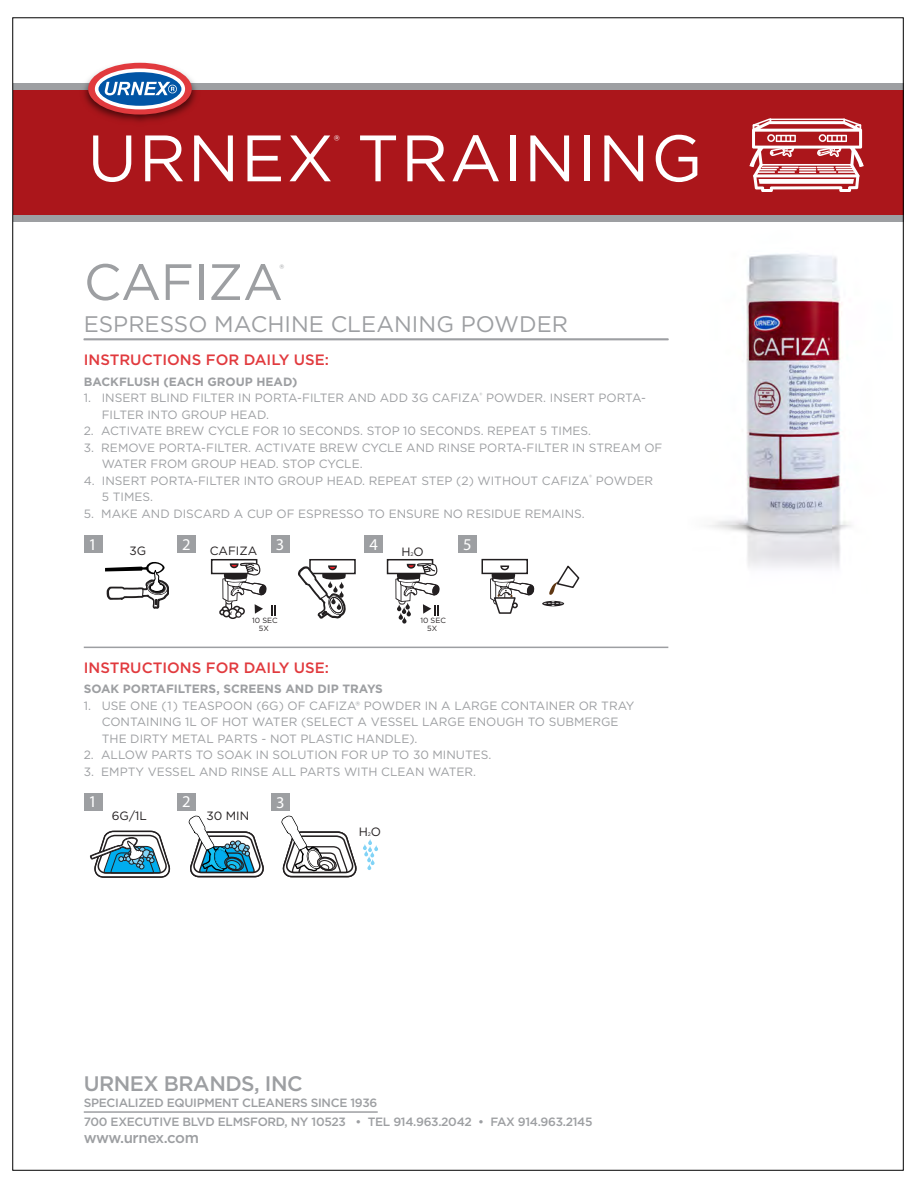
<style>
.page{position:relative;width:918px;height:1188px;background:#fff}
.page>*{position:absolute;margin:0;border:0;box-sizing:border-box;transform-origin:0 0}
.t1{font:65.4px "Gotham";letter-spacing:.025em;color:#fff}
.t2{font:51px "Gotham";letter-spacing:-.01em;color:#9d9fa2}
.t3{font:22.5px "Gotham";color:#9d9fa2}
.t4{font:500 21px "Gotham";letter-spacing:-.025em;color:#9d9fa2}
.t5{font:16.5px "Myriad Pro";color:#fff}
.t6{font:15.15px "Gotham";color:#fff}
.t7{font:500 15px "Gotham";color:#e13a3e}
.t8{font:500 15px "Gotham";letter-spacing:-.03em;color:#9d9fa2}
.t9{font:12px/16.5px "Gotham";color:#9d9fa2}
.t10{font:500 12px/18.9px "Gotham";letter-spacing:-.025em;color:#9d9fa2}
.t11{font:700 12px "Gotham";color:#9d9fa2}
.t12{font:12px "Gotham";color:#231f20}
.t13{font:7.5px/7.9px "Gotham";color:#231f20;text-align:center}
.t14{font:5.1px "Gotham";color:#231f20}
</style>
<div class="page">
<div style="left:13px;top:90px;width:890px;height:126px;background:#ab161b"></div>
<div style="left:13px;top:215px;width:890px;height:7px;background:#9d9fa2"></div>
<div style="left:13px;top:83px;width:890px;height:7px;background:#9d9fa2"></div>
<hr style="left:84px;top:1111px;width:294px;height:2px;background:#9d9fa2">
<svg style="left:749px;top:118px;width:115px;height:74px"></svg>
<div style="left:84px;top:535px;width:18px;height:18px;background:#9d9fa2"></div>
<div style="left:177px;top:535px;width:19px;height:18px;background:#9d9fa2"></div>
<div style="left:271px;top:535px;width:18px;height:18px;background:#9d9fa2"></div>
<div style="left:365px;top:535px;width:18px;height:18px;background:#9d9fa2"></div>
<div style="left:458px;top:535px;width:19px;height:18px;background:#9d9fa2"></div>
<hr style="left:84px;top:339px;width:584px;height:1px;background:#9d9fa2">
<div style="left:309px;top:559px;width:47px;height:15px;background:#fff;border:2px solid #221f20"></div>
<svg style="left:298px;top:565px;width:48px;height:54px"></svg>
<div style="left:482px;top:559px;width:46px;height:15px;background:#fff;border:2px solid #221f20"></div>
<div style="left:227px;top:608px;width:11px;height:11px;border:2px solid #231f20;border-radius:50%"></div>
<div style="left:235px;top:611px;width:7px;height:7px;border:1px solid #231f20;border-radius:50%"></div>
<div style="left:211px;top:559px;width:46px;height:15px;background:#fff;border:2px solid #221f20"></div>
<div style="left:387px;top:559px;width:46px;height:15px;background:#fff;border:2px solid #221f20"></div>
<svg style="left:490px;top:565px;width:45px;height:49px"></svg>
<svg style="left:219px;top:562px;width:57px;height:55px"></svg>
<svg style="left:395px;top:563px;width:45px;height:61px"></svg>
<svg style="left:544px;top:565px;width:36px;height:41px"></svg>
<div style="left:84px;top:793px;width:18px;height:17px;background:#9d9fa2"></div>
<div style="left:177px;top:793px;width:19px;height:17px;background:#9d9fa2"></div>
<svg style="left:188px;top:816px;width:76px;height:62px"></svg>
<svg style="left:90px;top:830px;width:81px;height:48px"></svg>
<svg style="left:281px;top:816px;width:76px;height:62px"></svg>
<svg style="left:363px;top:839px;width:15px;height:31px"></svg>
<div style="left:271px;top:793px;width:19px;height:18px;background:#9d9fa2"></div>
<hr style="left:84px;top:647px;width:584px;height:1px;background:#9d9fa2">
<img style="left:34px;top:17px;width:213px;height:105px">
<svg style="left:88px;top:63px;width:104px;height:52px"></svg>
<svg style="left:95px;top:69px;width:90px;height:40px;background:#7d89b0"></svg>
<svg style="left:105px;top:562px;width:64px;height:46px"></svg>
<img style="left:709px;top:254px;width:142px;height:314px">
<h1 class="t1" style="left:87px;top:116px;width:617px">URNEX TRAINING</h1>
<p class="t6" style="left:334px;top:131px;width:8px">®</p>
<h2 class="t2" style="left:84px;top:249px;width:201px">CAFIZA</h2>
<p class="t9" style="left:280px;top:260px;width:6px">®</p>
<h3 class="t3" style="left:84px;top:310px;width:486px">ESPRESSO MACHINE CLEANING POWDER</h3>
<p class="t7" style="left:84px;top:350px;width:247px">INSTRUCTIONS FOR DAILY USE:</p>
<p class="t11" style="left:84px;top:374px;width:215px">BACKFLUSH (EACH GROUP HEAD)</p>
<p class="t9" style="left:102px;top:390px;width:546px;text-indent:-18px">1. INSERT BLIND FILTER IN PORTA-FILTER AND ADD 3G CAFIZA<sup>®</sup> POWDER. INSERT PORTA-<br>FILTER INTO GROUP HEAD.</p>
<p class="t9" style="left:84px;top:423px;width:509px">2. ACTIVATE BREW CYCLE FOR 10 SECONDS. STOP 10 SECONDS. REPEAT 5 TIMES.</p>
<p class="t9" style="left:102px;top:439px;width:562px;text-indent:-18px">3. REMOVE PORTA-FILTER. ACTIVATE BREW CYCLE AND RINSE PORTA-FILTER IN STREAM OF<br>WATER FROM GROUP HEAD. STOP CYCLE.</p>
<p class="t9" style="left:102px;top:472px;width:553px;text-indent:-18px">4. INSERT PORTA-FILTER INTO GROUP HEAD. REPEAT STEP (2) WITHOUT CAFIZA<sup>®</sup> POWDER<br>5 TIMES.</p>
<p class="t9" style="left:84px;top:505px;width:503px">5. MAKE AND DISCARD A CUP OF ESPRESSO TO ENSURE NO RESIDUE REMAINS.</p>
<h3 class="t5" style="left:88px;top:534px;width:10px">1</h3>
<h3 class="t5" style="left:182px;top:534px;width:10px">2</h3>
<h3 class="t5" style="left:276px;top:534px;width:10px">3</h3>
<h3 class="t5" style="left:370px;top:534px;width:10px">4</h3>
<h3 class="t5" style="left:463px;top:534px;width:10px">5</h3>
<p class="t12" style="left:210px;top:543px;width:49px">CAFIZA</p>
<p class="t12" style="left:401px;top:544px;width:24px">H O</p>
<p class="t14" style="left:411px;top:551px;width:5px">2</p>
<p class="t12" style="left:129px;top:543px;width:18px">3G</p>
<p class="t13" style="left:252px;top:617px;width:27px">10 SEC<br>5X</p>
<p class="t13" style="left:420px;top:617px;width:27px">10 SEC<br>5X</p>
<p class="t7" style="left:84px;top:658px;width:247px">INSTRUCTIONS FOR DAILY USE:</p>
<p class="t11" style="left:84px;top:681px;width:301px">SOAK PORTAFILTERS, SCREENS AND DIP TRAYS</p>
<p class="t9" style="left:102px;top:697px;width:534px;text-indent:-18px">1. USE ONE (1) TEASPOON (6G) OF CAFIZA® POWDER IN A LARGE CONTAINER OR TRAY<br>CONTAINING 1L OF HOT WATER (SELECT A VESSEL LARGE ENOUGH TO SUBMERGE<br>THE DIRTY METAL PARTS - NOT PLASTIC HANDLE).</p>
<p class="t9" style="left:84px;top:746px;width:409px">2. ALLOW PARTS TO SOAK IN SOLUTION FOR UP TO 30 MINUTES.</p>
<p class="t9" style="left:84px;top:763px;width:394px">3. EMPTY VESSEL AND RINSE ALL PARTS WITH CLEAN WATER.</p>
<h3 class="t5" style="left:89px;top:792px;width:10px">1</h3>
<h3 class="t5" style="left:182px;top:792px;width:10px">2</h3>
<p class="t12" style="left:112px;top:808px;width:37px">6G/1L</p>
<p class="t12" style="left:206px;top:808px;width:44px">30 MIN</p>
<h3 class="t5" style="left:276px;top:792px;width:10px">3</h3>
<p class="t12" style="left:359px;top:824px;width:24px">H O</p>
<p class="t14" style="left:368px;top:831px;width:5px">2</p>
<h3 class="t4" style="left:84px;top:1070px;width:220px">URNEX BRANDS, INC</h3>
<p class="t10" style="left:84px;top:1093px;width:510px">SPECIALIZED EQUIPMENT CLEANERS SINCE 1936<br>700 EXECUTIVE BLVD ELMSFORD, NY 10523 • TEL 914.963.2042 • FAX 914.963.2145</p>
<p class="t8" style="left:84px;top:1128px;width:117px">www.urnex.com</p>
</div>
